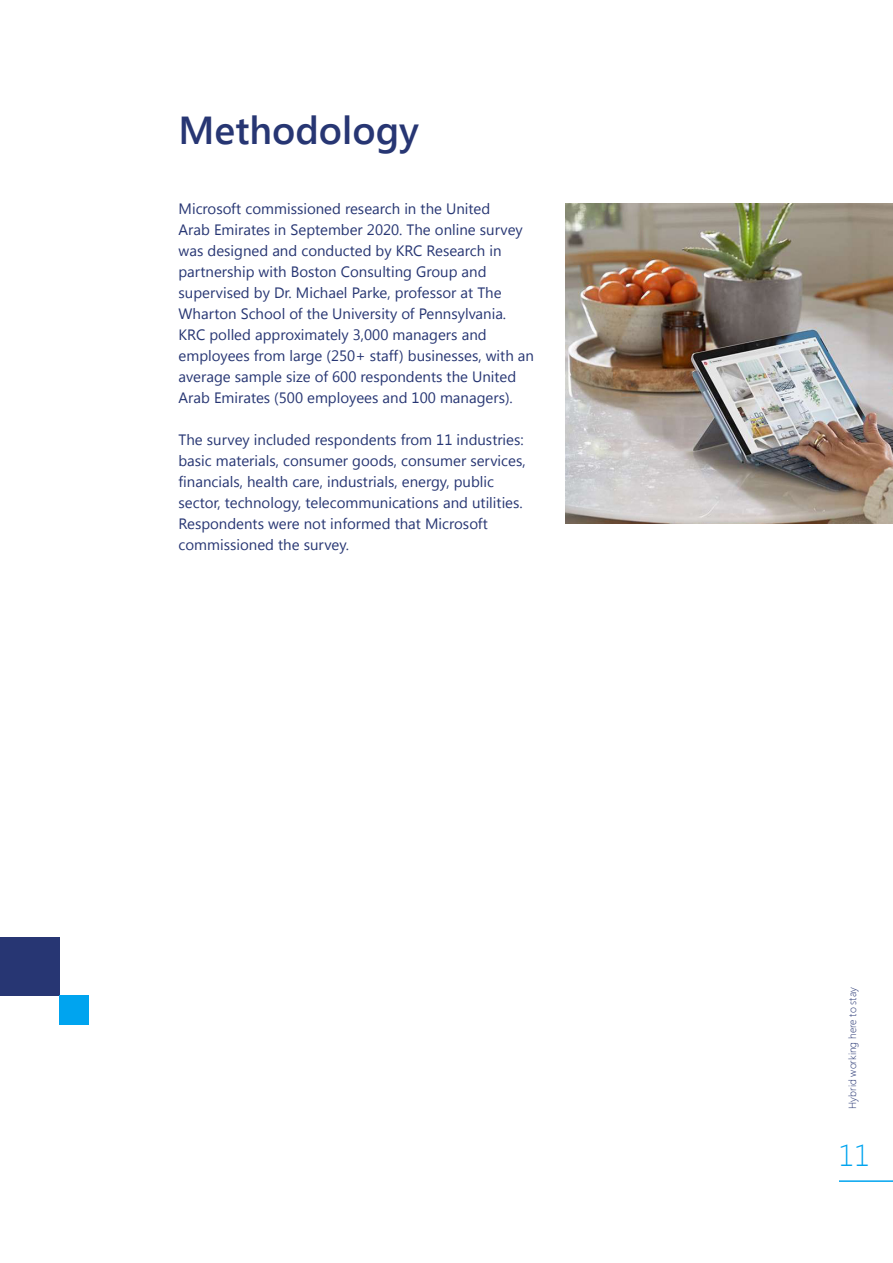
<style>
.page{position:relative;width:893px;height:1263px;background:#fff}
.page>*{position:absolute;margin:0;border:0;box-sizing:border-box;transform-origin:0 0}
.t1{font:600 39px "Segoe UI";color:#273673}
.t2{font:300 30px "Segoe UI";color:#00a4ef}
.t3{font:15px/21px "Segoe UI";color:#273673}
.t4{font:300 10.5px "Segoe UI";color:#273673}
</style>
<div class="page">
<img style="left:566px;top:203px;width:327px;height:321px">
<div style="left:0;top:937px;width:60px;height:58px;background:#273673"></div>
<div style="left:60px;top:995px;width:29px;height:29px;background:#00a4ef"></div>
<hr style="left:839px;top:1180px;width:54px;height:2px;background:#00a4ef">
<h1 class="t1" style="left:179px;top:103px;width:242px">Methodology</h1>
<p class="t3" style="left:179px;top:198px;width:357px">Microsoft commissioned research in the United<br>Arab Emirates in September 2020. The online survey was designed and conducted by KRC Research in partnership with Boston Consulting Group and supervised by Dr. Michael Parke, professor at The Wharton School of the University of Pennsylvania.<br>KRC polled approximately 3,000 managers and employees from large (250+ staff) businesses, with an average sample size of 600 respondents the United Arab Emirates (500 employees and 100 managers).</p>
<p class="t3" style="left:179px;top:429px;width:348px">The survey included respondents from 11 industries: basic materials, consumer goods, consumer services, financials, health care, industrials, energy, public sector, technology, telecommunications and utilities.<br>Respondents were not informed that Microsoft commissioned the survey.</p>
<p class="t4" style="left:845px;top:1109px;width:123px;rotate:-90deg">Hybrid working here to stay</p>
<h2 class="t2" style="left:839px;top:1135px;width:32px">11</h2>
</div>
